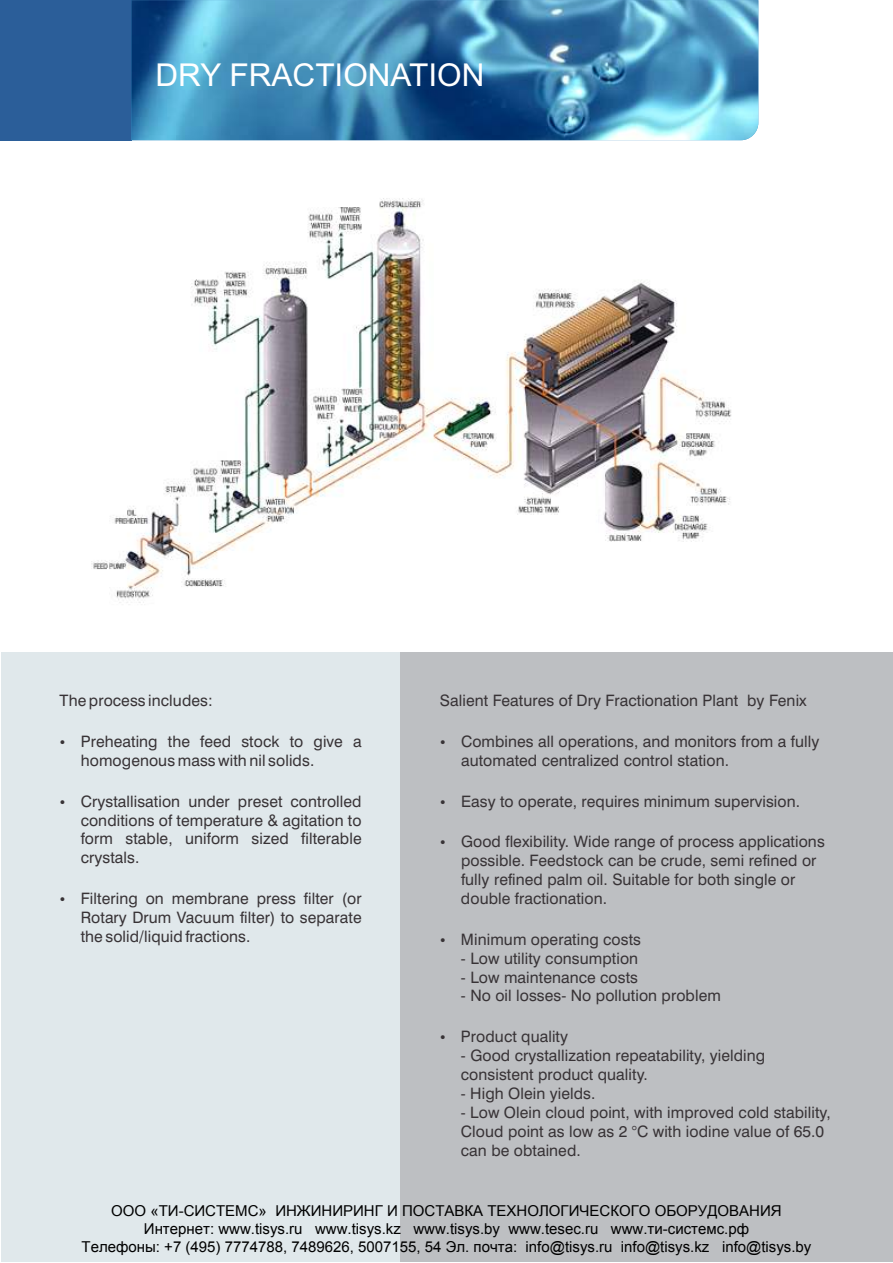
<style>
.page{position:relative;width:893px;height:1263px;background:#fff}
.page>*{position:absolute;margin:0;border:0;box-sizing:border-box;transform-origin:0 0}
.t1{font:31.5px "Arial";color:#fff}
.t2{font:15.75px/18.9px "Swiss 721 BT";letter-spacing:.005em;color:#383336}
.t3{font:15px/18px "Arial";color:#000;text-align:center}
</style>
<div class="page">
<div style="left:0;top:0;width:131px;height:140px;background:#2b5e99"></div>
<img style="left:131px;top:0;width:627px;height:140px">
<div style="left:1px;top:652px;width:891px;height:610px;background:#e0e8eb"></div>
<div style="left:400px;top:652px;width:492px;height:610px;background:#bdbfc2"></div>
<img style="left:91px;top:198px;width:641px;height:405px">
<h1 class="t1" style="left:155px;top:63px;width:331px">DRY FRACTIONATION</h1>
<p class="t2" style="left:60px;top:693px;width:155px">The process includes:</p>
<p class="t2" style="left:81px;top:733px;width:282px">Preheating the feed stock to give a homogenous mass with nil solids.</p>
<p class="t2" style="left:81px;top:793px;width:282px;text-align:justify">Crystallisation under preset controlled conditions of temperature &amp; agitation to form stable, uniform sized filterable crystals.</p>
<p class="t2" style="left:81px;top:890px;width:282px;text-align:justify">Filtering on membrane press filter (or Rotary Drum Vacuum filter) to separate the solid/liquid fractions.</p>
<p class="t2" style="left:440px;top:693px;width:368px">Salient Features of Dry Fractionation Plant by Fenix</p>
<p class="t2" style="left:461px;top:733px;width:360px">Combines all operations, and monitors from a fully automated centralized control station.</p>
<p class="t2" style="left:461px;top:793px;width:341px">Easy to operate, requires minimum supervision.</p>
<p class="t2" style="left:461px;top:834px;width:365px">Good flexibility. Wide range of process applications possible. Feedstock can be crude, semi refined or fully refined palm oil. Suitable for both single or double fractionation.</p>
<p class="t2" style="left:461px;top:931px;width:182px">Minimum operating costs</p>
<p class="t2" style="left:461px;top:950px;width:179px">- Low utility consumption</p>
<p class="t2" style="left:461px;top:969px;width:179px">- Low maintenance costs</p>
<p class="t2" style="left:461px;top:988px;width:261px">- No oil losses- No pollution problem</p>
<p class="t2" style="left:461px;top:1029px;width:109px">Product quality</p>
<p class="t2" style="left:461px;top:1047px;width:306px">- Good crystallization repeatability, yielding consistent product quality.</p>
<p class="t2" style="left:461px;top:1085px;width:136px">- High Olein yields.</p>
<p class="t2" style="left:461px;top:1104px;width:371px">- Low Olein cloud point, with improved cold stability,<br>Cloud point as low as 2 °C with iodine value of 65.0 can be obtained.</p>
<p class="t3" style="left:82px;top:1202px;width:731px">ООО «ТИ-СИСТЕМС» ИНЖИНИРИНГ И ПОСТАВКА ТЕХНОЛОГИЧЕСКОГО ОБОРУДОВАНИЯ<br>Интернет: www.tisys.ru www.tisys.kz www.tisys.by www.tesec.ru www.ти-системс.рф<br>Телефоны: +7 (495) 7774788, 7489626, 5007155, 54 Эл. почта: info@tisys.ru info@tisys.kz info@tisys.by</p>
</div>
